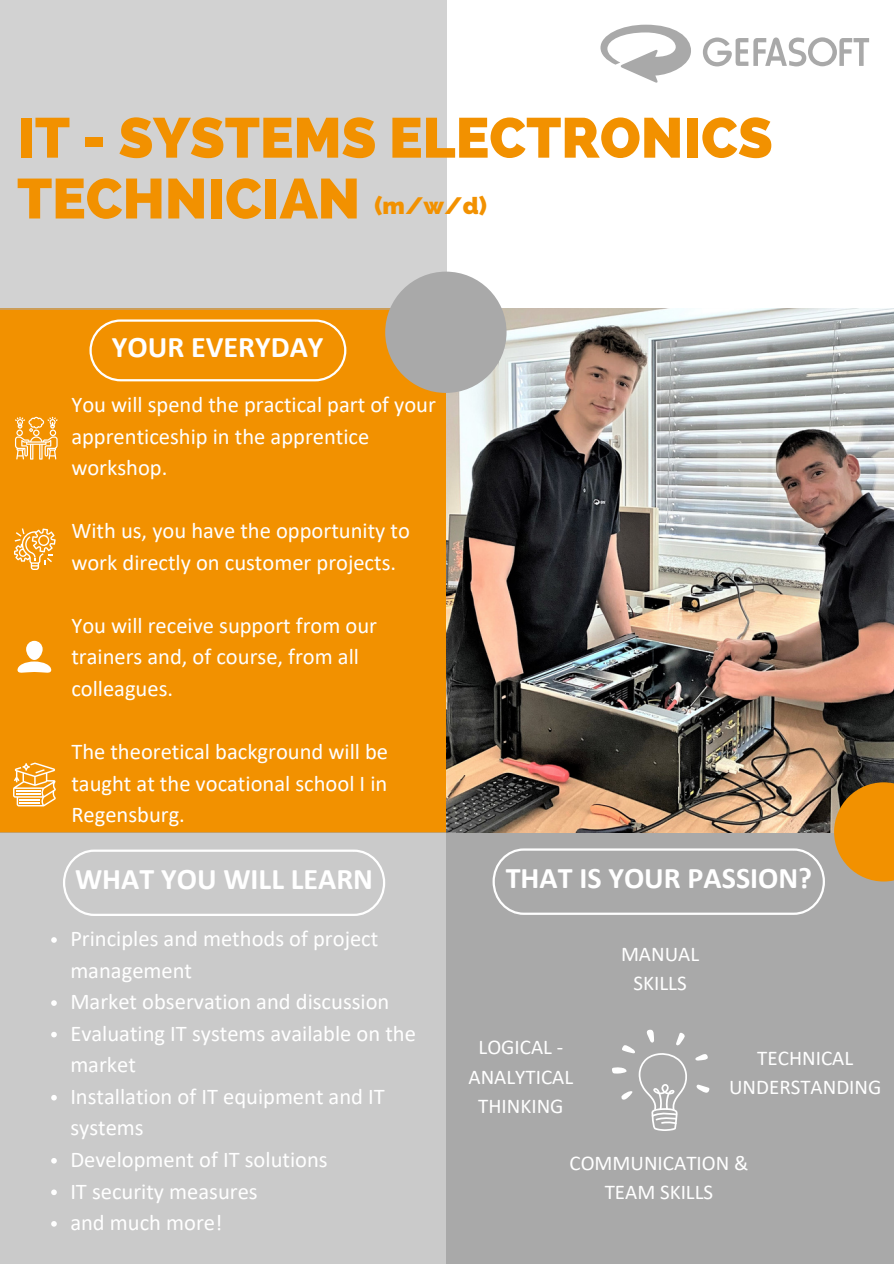
<style>
.page{position:relative;width:894px;height:1264px;background:#fff}
.page>*{position:absolute;margin:0;border:0;box-sizing:border-box;transform-origin:0 0}
.t1{font:800 56.25px/60.8px "Raleway";color:#f29100}
.t2{font:700 30px "Calibri";color:#fff}
.t3{font:800 23.85px "Raleway";color:#f29100}
.t4{font:22.5px/31.5px "Calibri";color:#fff}
.t5{font:21px/29.2px "Calibri";color:#fff;text-align:center}
</style>
<div class="page">
<img style="left:446px;top:308px;width:447px;height:524px">
<div style="left:0;top:308px;width:446px;height:524px;background:#f29100"></div>
<div style="left:0;top:832px;width:455px;height:431px;background:#cacaca"></div>
<div style="left:446px;top:832px;width:447px;height:431px;background:#a9a9a9"></div>
<svg style="left:833px;top:782px;width:60px;height:99px;background:#da8c16"></svg>
<div style="left:0;top:0;width:447px;height:309px;background:#d2d2d2"></div>
<div style="left:385px;top:271px;width:121px;height:122px;background:#a9a9a9;border-radius:50%"></div>
<svg style="left:696px;top:1084px;width:13px;height:9px"></svg>
<svg style="left:695px;top:1054px;width:12px;height:6px"></svg>
<svg style="left:612px;top:1029px;width:75px;height:101px"></svg>
<svg style="left:13px;top:762px;width:43px;height:44px"></svg>
<div style="left:26px;top:641px;width:17px;height:19px;background:#fff;border-radius:8px"></div>
<svg style="left:18px;top:661px;width:33px;height:12px"></svg>
<svg style="left:14px;top:528px;width:42px;height:42px"></svg>
<svg style="left:15px;top:417px;width:43px;height:42px"></svg>
<svg style="left:702px;top:37px;width:166px;height:29px"></svg>
<svg style="left:600px;top:25px;width:90px;height:58px"></svg>
<svg style="left:51px;top:937px;width:6px;height:5px"></svg>
<svg style="left:51px;top:1000px;width:6px;height:5px"></svg>
<svg style="left:51px;top:1032px;width:6px;height:5px"></svg>
<svg style="left:51px;top:1095px;width:6px;height:5px"></svg>
<svg style="left:51px;top:1158px;width:6px;height:5px"></svg>
<svg style="left:51px;top:1189px;width:6px;height:6px"></svg>
<svg style="left:51px;top:1221px;width:6px;height:5px"></svg>
<svg style="left:89px;top:319px;width:257px;height:62px"></svg>
<svg style="left:63px;top:849px;width:322px;height:67px"></svg>
<svg style="left:492px;top:848px;width:332px;height:66px"></svg>
<p class="t1" style="left:17px;top:107px;width:757px">IT - SYSTEMS ELECTRONICS<br>TECHNICIAN</p>
<p class="t3" style="left:374px;top:191px;width:114px">(m/w/d)</p>
<p class="t2" style="left:112px;top:334px;width:213px">YOUR EVERYDAY</p>
<p class="t4" style="left:71px;top:391px;width:366px">You will spend the practical part of your apprenticeship in the apprentice workshop.</p>
<p class="t4" style="left:71px;top:517px;width:340px">With us, you have the opportunity to work directly on customer projects.</p>
<p class="t4" style="left:71px;top:611px;width:307px">You will receive support from our trainers and, of course, from all colleagues.</p>
<p class="t4" style="left:71px;top:737px;width:318px;text-align:justify">The theoretical background will be taught at the vocational school I in Regensburg.</p>
<p class="t2" style="left:75px;top:866px;width:299px">WHAT YOU WILL LEARN</p>
<p class="t2" style="left:505px;top:865px;width:308px">THAT IS YOUR PASSION?</p>
<p class="t4" style="left:70px;top:924px;width:309px">Principles and methods of project management</p>
<p class="t4" style="left:70px;top:987px;width:320px">Market observation and discussion</p>
<p class="t4" style="left:70px;top:1019px;width:347px">Evaluating IT systems available on the market</p>
<p class="t4" style="left:70px;top:1082px;width:316px">Installation of IT equipment and IT systems</p>
<p class="t4" style="left:70px;top:1145px;width:259px">Development of IT solutions</p>
<p class="t4" style="left:70px;top:1177px;width:189px">IT security measures</p>
<p class="t4" style="left:70px;top:1208px;width:153px">and much more!</p>
<p class="t5" style="left:468px;top:1034px;width:106px">LOGICAL -<br>ANALYTICAL<br>THINKING</p>
<p class="t5" style="left:620px;top:941px;width:80px">MANUAL<br>SKILLS</p>
<p class="t5" style="left:728px;top:1044px;width:154px">TECHNICAL<br>UNDERSTANDING</p>
<p class="t5" style="left:569px;top:1150px;width:180px">COMMUNICATION &amp;<br>TEAM SKILLS</p>
</div>
